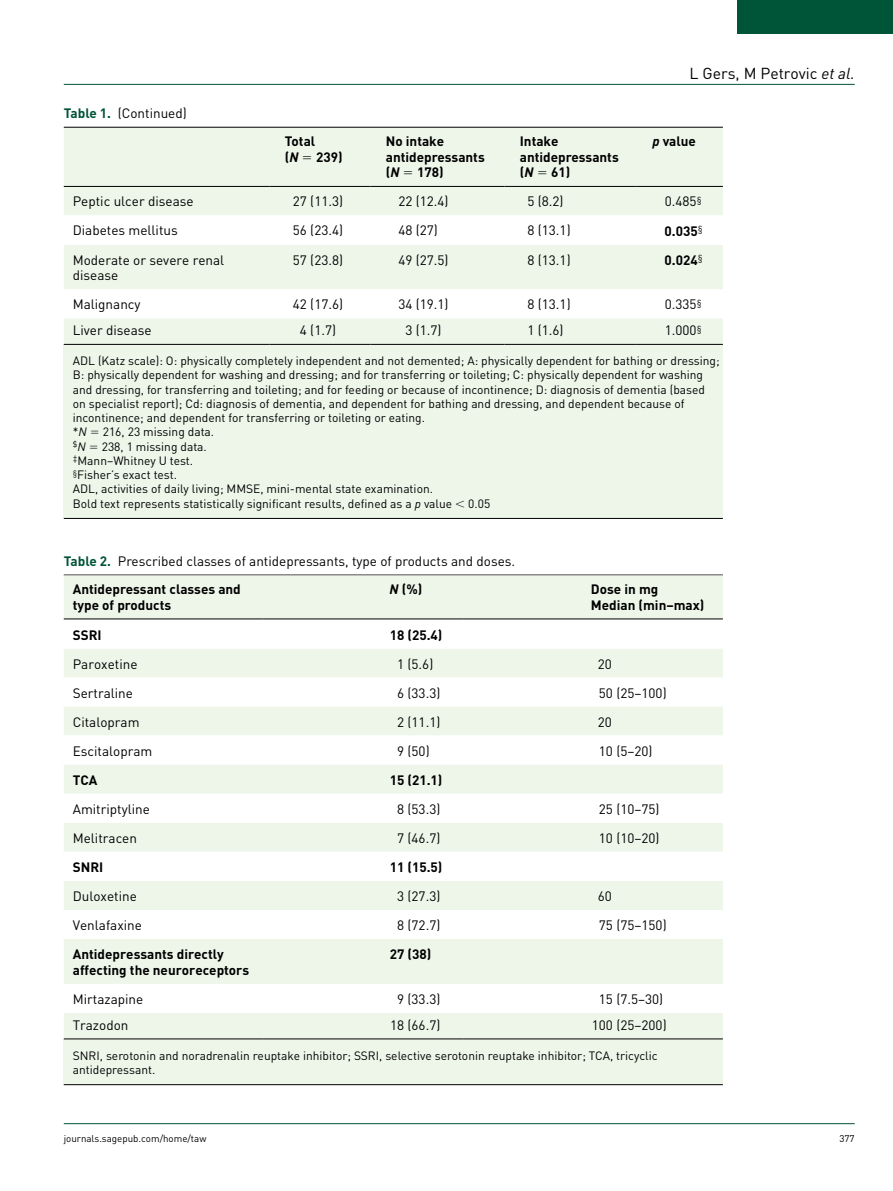
<style>
.page{position:relative;width:893px;height:1191px;background:#fff}
.page>*{position:absolute;margin:0;border:0;box-sizing:border-box;transform-origin:0 0}
.t1{font:15.75px "DIN";color:#000}
.t2{font:13.5px/15.8px "DIN";color:#000}
.t3{font:700 13.5px/15.8px "DIN";color:#000}
.t4{font:12px/14.2px "DIN";color:#000}
.t5{font:9.75px "DIN";color:#000}
.t6{font:7.8px "DIN";color:#000}
.s1{font-weight:700;color:#005437}
.s2{font-style:italic}
.s3{font-style:italic;font-size:12px}
.s4{font-weight:700}
</style>
<div class="page">
<hr style="left:64px;top:1123px;width:791px;height:1px;background:#005437">
<div style="left:738px;top:0;width:155px;height:34px;background:#005437"></div>
<hr style="left:64px;top:84px;width:791px;height:1px;background:#005437">
<div style="left:64px;top:344px;width:659px;height:174px;background:#eef6ea"></div>
<hr style="left:64px;top:518px;width:659px;height:1px;background:#000">
<div style="left:64px;top:128px;width:659px;height:216px;background:#eef6ea"></div>
<svg style="left:64px;top:215px;width:659px;height:103px"></svg>
<hr style="left:64px;top:186px;width:205px;height:1px;background:#000">
<hr style="left:269px;top:186px;width:101px;height:1px;background:#000">
<hr style="left:370px;top:186px;width:134px;height:1px;background:#000">
<hr style="left:504px;top:186px;width:133px;height:1px;background:#000">
<hr style="left:637px;top:186px;width:86px;height:1px;background:#000">
<hr style="left:64px;top:344px;width:205px;height:1px;background:#000">
<hr style="left:269px;top:344px;width:101px;height:1px;background:#000">
<hr style="left:370px;top:344px;width:134px;height:1px;background:#000">
<hr style="left:504px;top:344px;width:133px;height:1px;background:#000">
<hr style="left:637px;top:344px;width:86px;height:1px;background:#000">
<hr style="left:64px;top:127px;width:659px;height:1px;background:#000">
<div style="left:64px;top:1039px;width:659px;height:45px;background:#eef6ea"></div>
<hr style="left:64px;top:574px;width:659px;height:1px;background:#000">
<hr style="left:64px;top:1084px;width:659px;height:1px;background:#000">
<div style="left:64px;top:575px;width:659px;height:463px;background:#eef6ea"></div>
<svg style="left:64px;top:619px;width:659px;height:394px"></svg>
<hr style="left:64px;top:618px;width:198px;height:1px;background:#000">
<hr style="left:262px;top:618px;width:202px;height:1px;background:#000">
<hr style="left:464px;top:618px;width:259px;height:1px;background:#000">
<hr style="left:64px;top:1038px;width:198px;height:1px;background:#000">
<hr style="left:262px;top:1038px;width:202px;height:1px;background:#000">
<hr style="left:464px;top:1038px;width:259px;height:1px;background:#000">
<svg style="left:303px;top:156px;width:8px;height:3px"></svg>
<svg style="left:404px;top:171px;width:8px;height:4px"></svg>
<svg style="left:538px;top:172px;width:8px;height:3px"></svg>
<p class="t2" style="left:64px;top:105px;width:125px"><span class="s1">Table 1.</span> (Continued)</p>
<p class="t3" style="left:285px;top:133px;width:32px">Total (<span class="s2">N</span></p>
<p class="t3" style="left:316px;top:148px;width:28px">239)</p>
<p class="t3" style="left:386px;top:133px;width:100px">No intake antidepressants (<span class="s2">N</span></p>
<p class="t3" style="left:417px;top:164px;width:28px">178)</p>
<p class="t3" style="left:520px;top:133px;width:100px">Intake antidepressants (<span class="s2">N</span></p>
<p class="t3" style="left:551px;top:164px;width:21px">61)</p>
<h1 class="t1" style="left:690px;top:63px;width:167px">L Gers, M Petrovic <span class="s2">et al.</span></h1>
<p class="t3" style="left:652px;top:133px;width:45px"><span class="s2">p</span> value</p>
<p class="t2" style="left:73px;top:193px;width:122px">Peptic ulcer disease</p>
<p class="t2" style="left:293px;top:193px;width:52px">27 (11.3)</p>
<p class="t2" style="left:398px;top:193px;width:52px">22 (12.4)</p>
<p class="t2" style="left:527px;top:193px;width:38px">5 (8.2)</p>
<p class="t2" style="left:665px;top:193px;width:38px">0.485<sup>§</sup></p>
<p class="t2" style="left:73px;top:222px;width:107px">Diabetes mellitus</p>
<p class="t2" style="left:293px;top:222px;width:52px">56 (23.4)</p>
<p class="t2" style="left:398px;top:222px;width:41px">48 (27)</p>
<p class="t2" style="left:527px;top:222px;width:45px">8 (13.1)</p>
<p class="t3" style="left:665px;top:222px;width:40px">0.035<sup>§</sup></p>
<p class="t2" style="left:73px;top:252px;width:153px">Moderate or severe renal disease</p>
<p class="t2" style="left:293px;top:252px;width:52px">57 (23.8)</p>
<p class="t2" style="left:398px;top:252px;width:52px">49 (27.5)</p>
<p class="t2" style="left:527px;top:252px;width:45px">8 (13.1)</p>
<p class="t3" style="left:665px;top:251px;width:40px">0.024<sup>§</sup></p>
<p class="t2" style="left:73px;top:296px;width:69px">Malignancy</p>
<p class="t2" style="left:293px;top:296px;width:52px">42 (17.6)</p>
<p class="t2" style="left:398px;top:296px;width:52px">34 (19.1)</p>
<p class="t2" style="left:527px;top:296px;width:45px">8 (13.1)</p>
<p class="t2" style="left:665px;top:296px;width:38px">0.335<sup>§</sup></p>
<p class="t2" style="left:73px;top:322px;width:80px">Liver disease</p>
<p class="t2" style="left:300px;top:322px;width:38px">4 (1.7)</p>
<p class="t2" style="left:405px;top:322px;width:38px">3 (1.7)</p>
<p class="t2" style="left:527px;top:322px;width:38px">1 (1.6)</p>
<p class="t2" style="left:665px;top:322px;width:38px">1.000<sup>§</sup></p>
<p class="t4" style="left:73px;top:353px;width:648px">ADL (Katz scale): O: physically completely independent and not demented; A: physically dependent for bathing or dressing; B: physically dependent for washing and dressing; and for transferring or toileting; C: physically dependent for washing and dressing, for transferring and toileting; and for feeding or because of incontinence; D: diagnosis of dementia (based on specialist report); Cd: diagnosis of dementia, and dependent for bathing and dressing, and dependent because of incontinence; and dependent for transferring or toileting or eating.<br>*<span class="s2">N</span></p>
<p class="t4" style="left:103px;top:424px;width:113px">216, 23 missing data.</p>
<p class="t6" style="left:73px;top:439px;width:15px">$<span class="s3">N</span></p>
<p class="t4" style="left:73px;top:439px;width:381px;text-indent:29px">238, 1 missing data.<br><sup>‡</sup>Mann–Whitney U test.<br><sup>§</sup>Fisher’s exact test.<br>ADL, activities of daily living; MMSE, mini-mental state examination.<br>Bold text represents statistically significant results, defined as a <span class="s2">p</span> value</p>
<p class="t4" style="left:468px;top:496px;width:24px">0.05</p>
<p class="t2" style="left:73px;top:546px;width:444px;line-height:28.5px;text-indent:-9px"><span class="s1">Table 2.</span> Prescribed classes of antidepressants, type of products and doses.<br><span class="s4">Antidepressant classes and</span></p>
<p class="t3" style="left:73px;top:596px;width:100px">type of products</p>
<p class="t3" style="left:390px;top:581px;width:34px"><span class="s2">N</span> (%)</p>
<p class="t3" style="left:591px;top:581px;width:115px">Dose in mg<br>Median (min–max)</p>
<p class="t3" style="left:73px;top:626px;width:30px">SSRI</p>
<p class="t3" style="left:390px;top:626px;width:54px">18 (25.4)</p>
<p class="t2" style="left:73px;top:655px;width:66px">Paroxetine</p>
<p class="t2" style="left:397px;top:655px;width:38px">1 (5.6)</p>
<p class="t2" style="left:598px;top:655px;width:16px">20</p>
<p class="t2" style="left:73px;top:684px;width:62px">Sertraline</p>
<p class="t2" style="left:397px;top:684px;width:45px">6 (33.3)</p>
<p class="t2" style="left:599px;top:684px;width:69px">50 (25–100)</p>
<p class="t2" style="left:73px;top:713px;width:68px">Citalopram</p>
<p class="t2" style="left:397px;top:713px;width:45px">2 (11.1)</p>
<p class="t2" style="left:598px;top:713px;width:16px">20</p>
<p class="t2" style="left:73px;top:742px;width:81px">Escitalopram</p>
<p class="t2" style="left:397px;top:742px;width:34px">9 (50)</p>
<p class="t2" style="left:599px;top:742px;width:55px">10 (5–20)</p>
<p class="t3" style="left:73px;top:771px;width:26px">TCA</p>
<p class="t3" style="left:390px;top:771px;width:54px">15 (21.1)</p>
<p class="t2" style="left:73px;top:800px;width:79px">Amitriptyline</p>
<p class="t2" style="left:397px;top:800px;width:45px">8 (53.3)</p>
<p class="t2" style="left:599px;top:800px;width:62px">25 (10–75)</p>
<p class="t2" style="left:73px;top:829px;width:66px">Melitracen</p>
<p class="t2" style="left:397px;top:829px;width:45px">7 (46.7)</p>
<p class="t2" style="left:599px;top:829px;width:62px">10 (10–20)</p>
<p class="t3" style="left:73px;top:858px;width:32px">SNRI</p>
<p class="t3" style="left:390px;top:858px;width:54px">11 (15.5)</p>
<p class="t2" style="left:73px;top:888px;width:66px">Duloxetine</p>
<p class="t2" style="left:397px;top:888px;width:45px">3 (27.3)</p>
<p class="t2" style="left:598px;top:888px;width:16px">60</p>
<p class="t2" style="left:73px;top:917px;width:71px">Venlafaxine</p>
<p class="t2" style="left:397px;top:917px;width:45px">8 (72.7)</p>
<p class="t2" style="left:599px;top:917px;width:69px">75 (75–150)</p>
<p class="t3" style="left:73px;top:946px;width:178px">Antidepressants directly affecting the neuroreceptors</p>
<p class="t3" style="left:390px;top:946px;width:43px">27 (38)</p>
<p class="t2" style="left:73px;top:991px;width:72px">Mirtazapine</p>
<p class="t2" style="left:397px;top:991px;width:45px">9 (33.3)</p>
<p class="t2" style="left:599px;top:991px;width:66px">15 (7.5–30)</p>
<p class="t2" style="left:73px;top:1017px;width:57px">Trazodon</p>
<p class="t2" style="left:390px;top:1017px;width:52px">18 (66.7)</p>
<p class="t2" style="left:592px;top:1017px;width:76px">100 (25–200)</p>
<p class="t4" style="left:73px;top:1047px;width:586px">SNRI, serotonin and noradrenalin reuptake inhibitor; SSRI, selective serotonin reuptake inhibitor; TCA, tricyclic antidepressant.</p>
<p class="t5" style="left:64px;top:1132px;width:144px">journals.sagepub.com/home/taw</p>
<p class="t5" style="left:839px;top:1132px;width:17px">377</p>
</div>
